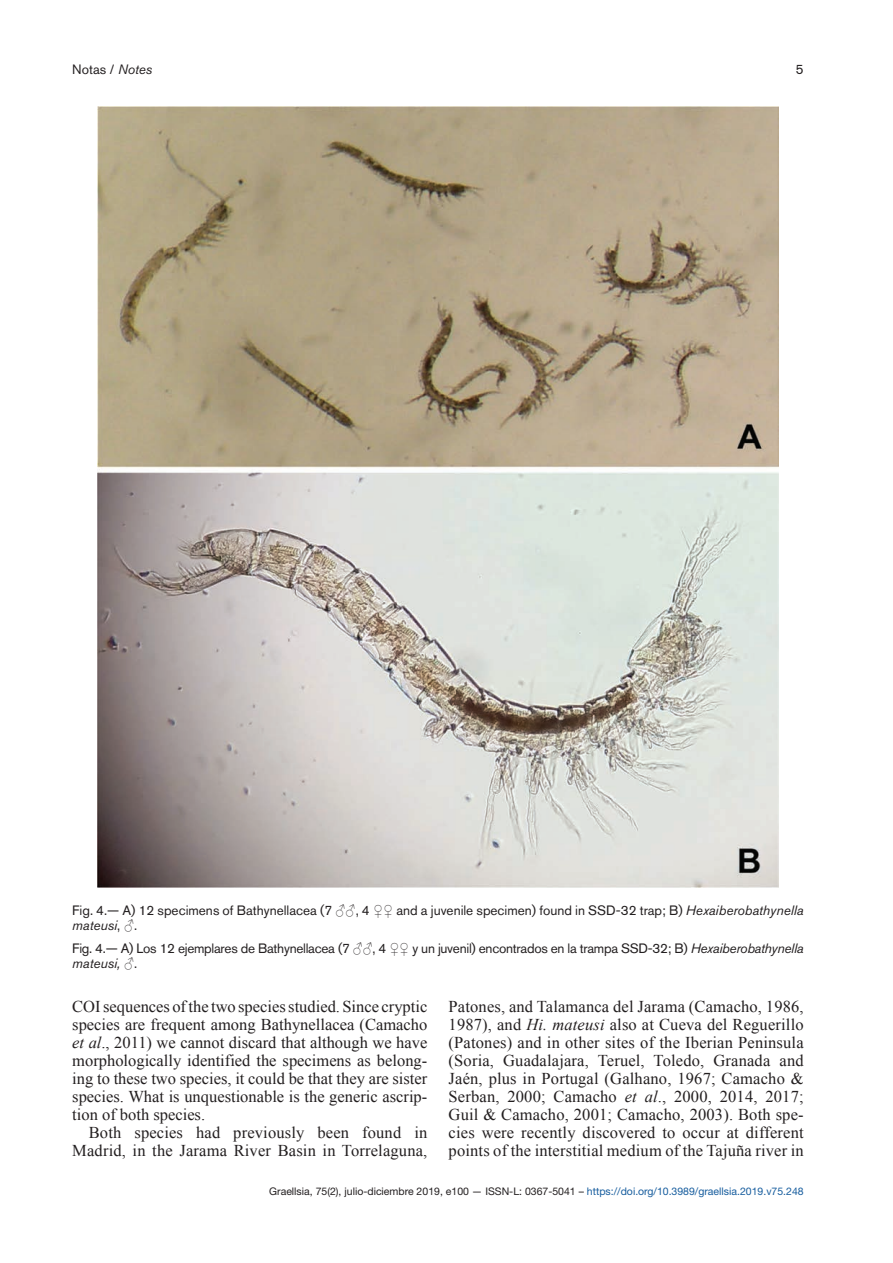
<style>
.page{position:relative;width:893px;height:1263px;background:#fff}
.page>*{position:absolute;margin:0;border:0;box-sizing:border-box;transform-origin:0 0}
.Text{font:16.5px/18px "Times New Roman";letter-spacing:.01em;color:#231f20;text-align:justify}
.Fig_leg{font:13.5px/15px "Akzidenz Grotesk BQ";color:#231f20}
.Fig_leg-2{font:13.5px/15px "Akzidenz Grotesk BQ";letter-spacing:-.02em;color:#231f20}
.t1{font:10.5px "Helvetica Neue";color:#231f20}
.s1{font-style:italic}
.s2{font-family:"Times New Roman"}
.s3{color:#175d9e}
</style>
<div class="page">
<img style="left:98px;top:106px;width:680px;height:782px">
<p class="Fig_leg" style="left:72px;top:62px;width:82px">Notas / <span class="s1">Notes</span></p>
<p class="Fig_leg" style="left:796px;top:62px;width:9px">5</p>
<p class="Fig_leg" style="left:72px;top:902px;width:733px">Fig. 4.— A) 12 specimens of Bathynellacea (7 <span class="s2">♂♂</span>, 4 <span class="s2">♀♀</span> and a juvenile specimen) found in SSD-32 trap; B) <span class="s1">Hexaiberobathynella mateusi</span>, <span class="s2">♂</span>.</p>
<p class="Fig_leg-2" style="left:72px;top:940px;width:733px">Fig. 4.— A) Los 12 ejemplares de Bathynellacea (7 <span class="s2">♂♂</span>, 4 <span class="s2">♀♀</span> y un juvenil) encontrados en la trampa SSD-32; B) <span class="s1">Hexaiberobathynella mateusi,</span> <span class="s2">♂</span>.</p>
<p class="Text" style="left:72px;top:997px;width:357px">COI sequences of the two species studied. Since cryptic species are frequent among Bathynellacea (Camacho <span class="s1">et al</span>., 2011) we cannot discard that although we have morphologically identified the specimens as belong&shy;ing to these two species, it could be that they are sister species. What is unquestionable is the generic ascrip&shy;tion of both species.</p>
<p class="Text" style="left:72px;top:1123px;width:357px;text-align:right">Both species had previously been found in<br>Madrid, in the Jarama River Basin in Torrelaguna,</p>
<p class="Text" style="left:449px;top:997px;width:357px">Patones, and Talamanca del Jarama (Camacho, 1986, 1987), and <span class="s1">Hi. mateusi</span> also at Cueva del Reguerillo (Patones) and in other sites of the Iberian Peninsula (Soria, Guadalajara, Teruel, Toledo, Granada and Jaén, plus in Portugal (Galhano, 1967; Camacho &amp; Serban, 2000; Camacho <span class="s1">et al</span>., 2000, 2014, 2017; Guil &amp; Camacho, 2001; Camacho, 2003). Both spe&shy;cies were recently discovered to occur at different points of the interstitial medium of the Tajuña river in</p>
<p class="t1" style="left:269px;top:1184px;width:536px">Graellsia, 75(2), julio-diciembre 2019, e100 — ISSN-L: 0367-5041 – <span class="s3">https://doi.org/10.3989/graellsia.2019.v75.248</span></p>
</div>
